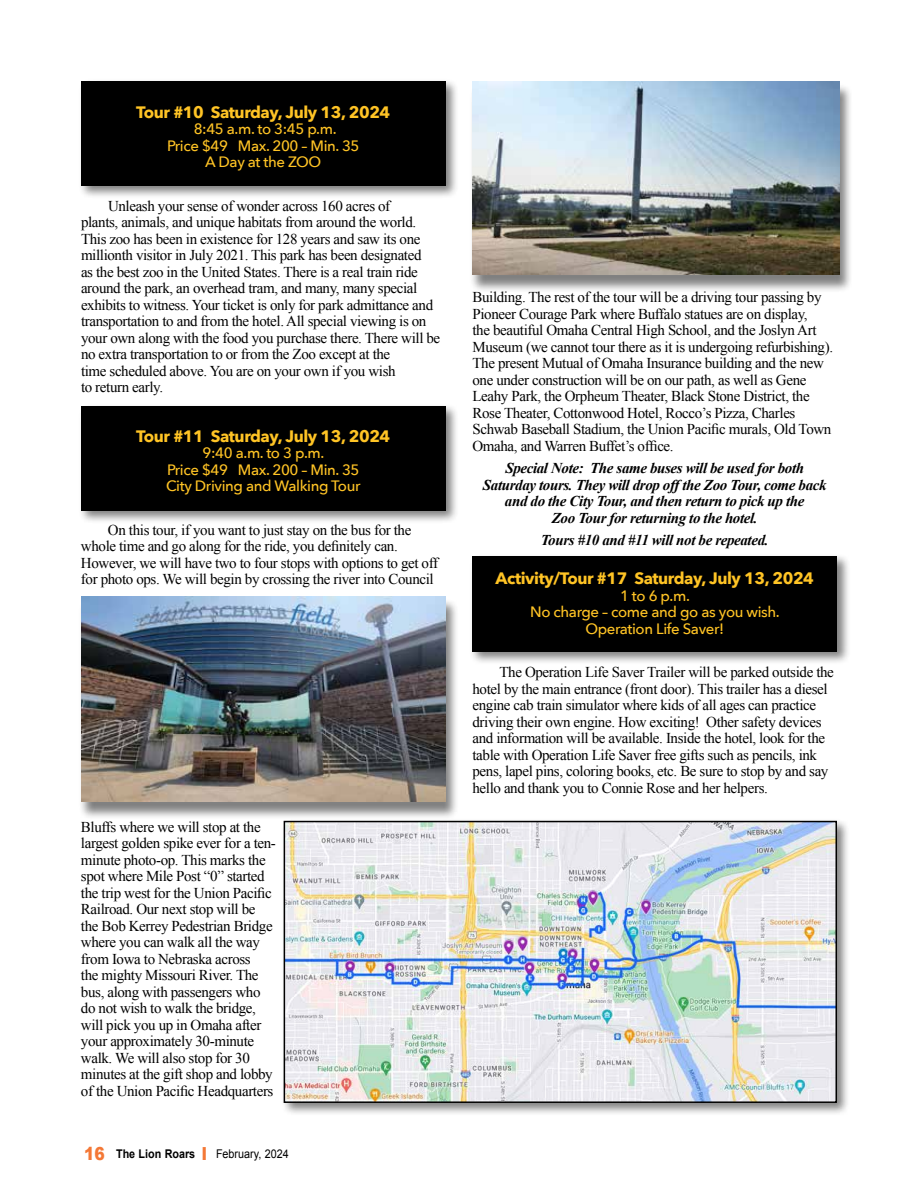
<style>
.page{position:relative;width:918px;height:1188px;background:#fff}
.page>*{position:absolute;margin:0;border:0;box-sizing:border-box;transform-origin:0 0}
.t1{font:700 16.5px "Avenir Next";letter-spacing:-.025em;color:#ffc425}
.t2{font:15px/16.5px "Times New Roman";letter-spacing:-.025em;color:#000}
.t3{font:italic 700 15px/16.5px "Times New Roman";letter-spacing:-.025em;color:#000;text-align:center}
.t4{font:500 15px/16.5px "Avenir Next";letter-spacing:-.025em;color:#ffc425;text-align:center}
.t5{font:12px "Arial";color:#000;scale:.9 1}
.s1{font-weight:900;font-size:18px;color:#f47836}
.s2{font-weight:700}
</style>
<div class="page">
<div style="left:470px;top:553px;width:381px;height:112px;background:#000;opacity:.5"></div>
<div style="left:472px;top:556px;width:365px;height:95px;background:#000"></div>
<div style="left:78px;top:403px;width:381px;height:122px;background:#000;opacity:.5"></div>
<div style="left:81px;top:406px;width:365px;height:105px;background:#000"></div>
<div style="left:78px;top:78px;width:381px;height:122px;background:#000;opacity:.5"></div>
<div style="left:81px;top:81px;width:365px;height:105px;background:#000"></div>
<div style="left:281px;top:818px;width:569px;height:299px;background:#000;opacity:.5"></div>
<img style="left:287px;top:824px;width:547px;height:276px">
<div style="left:284px;top:821px;width:553px;height:282px;border:2px solid #000"></div>
<div style="left:78px;top:598px;width:381px;height:222px;background:#000;opacity:.5"></div>
<img style="left:81px;top:596px;width:365px;height:205px">
<div style="left:470px;top:83px;width:383px;height:210px;background:#000;opacity:.5"></div>
<img style="left:472px;top:81px;width:367px;height:193px">
<p class="t1" style="left:136px;top:98px;width:256px">Tour #10 Saturday, July 13, 2024</p>
<p class="t4" style="left:167px;top:120px;width:194px">8:45 a.m. to 3:45 p.m.<br>Price $49 Max. 200 – Min. 35<br>A Day at the ZOO</p>
<p class="t2" style="left:81px;top:197px;width:361px;text-indent:27px">Unleash your sense of wonder across 160 acres of<br>plants, animals, and unique habitats from around the world.<br>This zoo has been in existence for 128 years and saw its one millionth visitor in July 2021. This park has been designated<br>as the best zoo in the United States. There is a real train ride around the park, an overhead tram, and many, many special exhibits to witness. Your ticket is only for park admittance and transportation to and from the hotel. All special viewing is on your own along with the food you purchase there. There will be no extra transportation to or from the Zoo except at the<br>time scheduled above. You are on your own if you wish<br>to return early.</p>
<p class="t1" style="left:136px;top:422px;width:256px">Tour #11 Saturday, July 13, 2024</p>
<p class="t4" style="left:166px;top:444px;width:196px">9:40 a.m. to 3 p.m.<br>Price $49 Max. 200 – Min. 35<br>City Driving and Walking Tour</p>
<p class="t2" style="left:81px;top:521px;width:359px;text-indent:27px">On this tour, if you want to just stay on the bus for the whole time and go along for the ride, you definitely can.<br>However, we will have two to four stops with options to get off for photo ops. We will begin by crossing the river into Council</p>
<p class="t2" style="left:81px;top:818px;width:196px">Bluffs where we will stop at the largest golden spike ever for a ten&shy;minute photo-op. This marks the spot where Mile Post “0” started the trip west for the Union Pacific<br>Railroad. Our next stop will be the Bob Kerrey Pedestrian Bridge where you can walk all the way from Iowa to Nebraska across<br>the mighty Missouri River. The bus, along with passengers who do not wish to walk the bridge, will pick you up in Omaha after your approximately 30-minute walk. We will also stop for 30 minutes at the gift shop and lobby of the Union Pacific Headquarters</p>
<p class="t5" style="left:84px;top:1146px;width:229px"><span class="s1">16</span> <span class="s2">The Lion Roars</span> <span class="s1">l</span> February, 2024</p>
<p class="t2" style="left:472px;top:289px;width:362px">Building. The rest of the tour will be a driving tour passing by Pioneer Courage Park where Buffalo statues are on display,<br>the beautiful Omaha Central High School, and the Joslyn Art Museum (we cannot tour there as it is undergoing refurbishing).<br>The present Mutual of Omaha Insurance building and the new one under construction will be on our path, as well as Gene Leahy Park, the Orpheum Theater, Black Stone District, the Rose Theater, Cottonwood Hotel, Rocco’s Pizza, Charles Schwab Baseball Stadium, the Union Pacific murals, Old Town Omaha, and Warren Buffet’s office.</p>
<p class="t3" style="left:483px;top:459px;width:345px">Special Note: The same buses will be used for both Saturday tours. They will drop off the Zoo Tour, come back and do the City Tour, and then return to pick up the<br>Zoo Tour for returning to the hotel.</p>
<p class="t3" style="left:541px;top:531px;width:229px">Tours #10 and #11 will not be repeated.</p>
<p class="t1" style="left:496px;top:564px;width:320px">Activity/Tour #17 Saturday, July 13, 2024</p>
<p class="t4" style="left:530px;top:587px;width:251px">1 to 6 p.m.<br>No charge – come and go as you wish.<br>Operation Life Saver!</p>
<p class="t2" style="left:473px;top:664px;width:363px;text-indent:27px">The Operation Life Saver Trailer will be parked outside the hotel by the main entrance (front door). This trailer has a diesel engine cab train simulator where kids of all ages can practice driving their own engine. How exciting! Other safety devices and information will be available. Inside the hotel, look for the table with Operation Life Saver free gifts such as pencils, ink pens, lapel pins, coloring books, etc. Be sure to stop by and say hello and thank you to Connie Rose and her helpers.</p>
</div>
